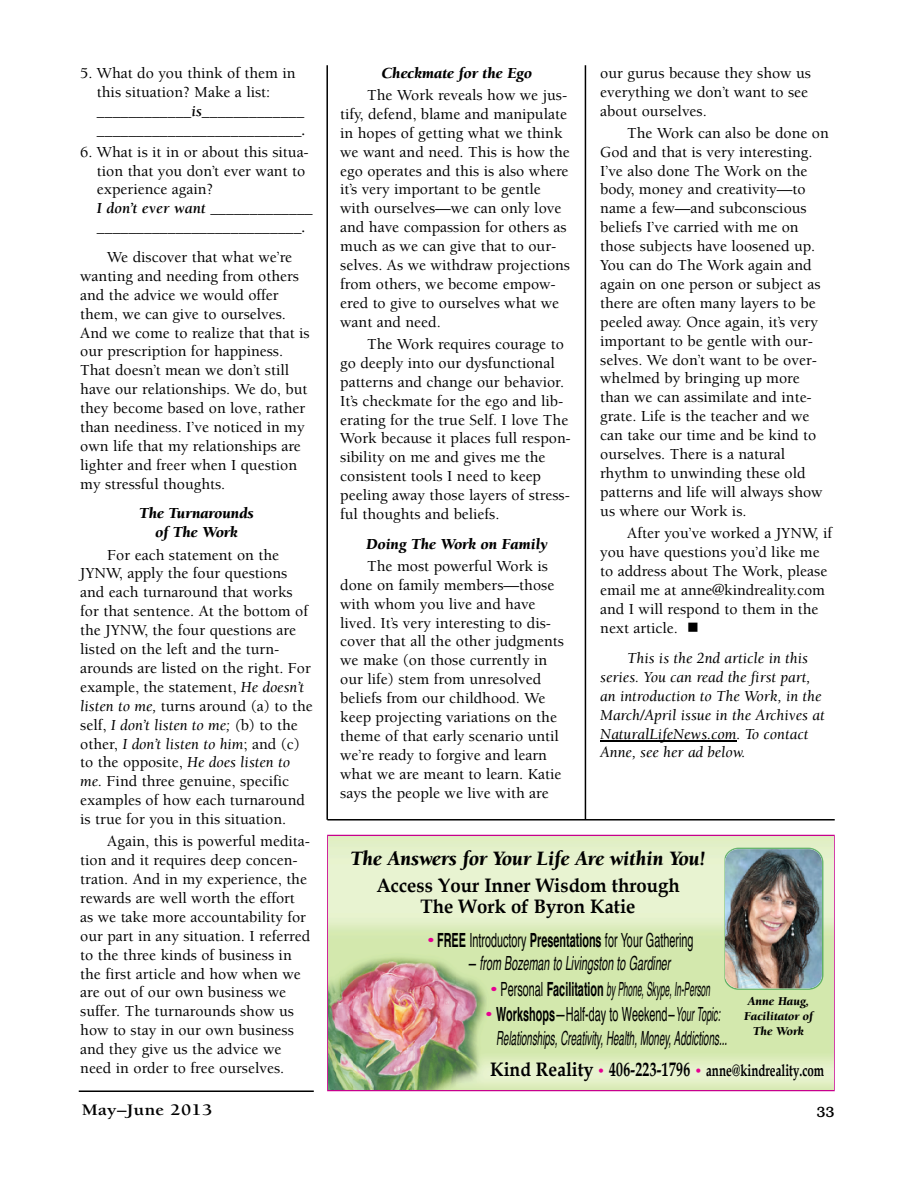
<style>
.page{position:relative;width:918px;height:1188px;background:#fff}
.page>*{position:absolute;margin:0;border:0;box-sizing:border-box;transform-origin:0 0}
.t1{font:italic 900 21px "Berkeley";color:#000;scale:.95 1}
.t2{font:italic 19.5px/23.4px "Helvetica";color:#000;text-align:center;scale:.45 1}
.t3{font:700 19.5px/20.4px "Book Antiqua";color:#000;text-align:center;scale:.95 1}
.t4{font:19.5px "Helvetica";color:#000;scale:.56 1}
.t5{font:700 19.5px "Book Antiqua";color:#000;scale:.9 1}
.t6{font:italic 19.5px "Helvetica";color:#000;scale:.42 1}
.t7{font:italic 19.5px "Helvetica";color:#000;scale:.49 1}
.t8{font:700 16.5px "Berkeley";letter-spacing:.015em;color:#000;scale:1.15 1}
.t9{font:500 15.75px/18.9px "Berkeley";color:#000}
.t10{font:italic 15.75px/18.9px "Berkeley";color:#000}
.t11{font:italic 700 15.75px/18.9px "Berkeley";color:#000}
.t12{font:italic 900 15.75px/18.9px "Berkeley";color:#000;text-align:center}
.t13{font:500 15px "Bookman";color:#000}
.t14{font:italic 900 12.45px/14.9px "Berkeley";color:#000;text-align:center}
.s1{font-weight:400;font-style:italic}
.s2{color:#e60091}
.s3{font-weight:700}
.s4{font-style:normal;color:#e60091}
.s5{font-style:normal}
.s6{font-weight:700;font-style:normal}
.s7{font-size:15px;color:#e60091}
.s8{font-size:16.5px}
</style>
<div class="page">
<hr style="left:600px;top:740px;width:137px;height:2px;background:#000">
<hr style="left:79px;top:1090px;width:235px;height:2px;background:#000">
<hr style="left:326px;top:65px;width:2px;height:755px;background:#000">
<hr style="left:585px;top:65px;width:1px;height:755px;background:#000">
<img style="left:329px;top:836px;width:504px;height:254px">
<img style="left:724px;top:848px;width:99px;height:142px">
<img style="left:725px;top:849px;width:97px;height:139px">
<hr style="left:327px;top:819px;width:508px;height:2px;background:#000">
<p class="t9" style="left:80px;top:65px;width:217px;text-align:center">5. What do you think of them in this situation? Make a list:</p>
<p class="t11" style="left:97px;top:103px;width:210px">____________is_____________ __________________________.</p>
<p class="t9" style="left:97px;top:144px;width:213px;text-indent:-17px">6. What is it in or about this situa&shy;tion that you don’t ever want to experience again?</p>
<p class="t11" style="left:97px;top:200px;width:217px">I don’t ever want _____________ __________________________.</p>
<p class="t9" style="left:80px;top:249px;width:231px;text-indent:27px">We discover that what we’re wanting and needing from others and the advice we would offer them, we can give to ourselves.<br>And we come to realize that that is our prescription for happiness.<br>That doesn’t mean we don’t still have our relationships. We do, but they become based on love, rather than neediness. I’ve noticed in my own life that my relationships are lighter and freer when I question my stressful thoughts.</p>
<p class="t12" style="left:139px;top:505px;width:116px">The Turnarounds of The Work</p>
<p class="t9" style="left:80px;top:547px;width:234px;text-indent:27px">For each statement on the<br>JYNW, apply the four questions and each turnaround that works for that sentence. At the bottom of the JYNW, the four questions are listed on the left and the turn&shy;arounds are listed on the right. For example, the statement, <span class="s1">He doesn’t listen to me,</span> turns around (a) to the self, <span class="s1">I don’t listen to me; (</span>b) to the other, <span class="s1">I don’t listen to him</span>; and (c) to the opposite, <span class="s1">He does listen to me.</span> Find three genuine, specific examples of how each turnaround is true for you in this situation.</p>
<p class="t9" style="left:80px;top:833px;width:231px;text-indent:27px">Again, this is powerful medita&shy;tion and it requires deep concen&shy;tration. And in my experience, the rewards are well worth the effort as we take more accountability for our part in any situation. I referred to the three kinds of business in the first article and how when we are out of our own business we suffer. The turnarounds show us how to stay in our own business and they give us the advice we need in order to free ourselves.</p>
<p class="t12" style="left:381px;top:65px;width:152px">Checkmate for the Ego</p>
<p class="t9" style="left:340px;top:87px;width:231px;text-indent:27px">The Work reveals how we jus&shy;tify, defend, blame and manipulate in hopes of getting what we think we want and need. This is how the ego operates and this is also where it’s very important to be gentle with ourselves—we can only love and have compassion for others as much as we can give that to our&shy;selves. As we withdraw projections from others, we become empow&shy;ered to give to ourselves what we want and need.</p>
<p class="t9" style="left:340px;top:336px;width:232px;text-indent:27px">The Work requires courage to go deeply into our dysfunctional patterns and change our behavior.<br>It’s checkmate for the ego and lib&shy;erating for the true Self. I love The<br>Work because it places full respon&shy;sibility on me and gives me the consistent tools I need to keep peeling away those layers of stress&shy;ful thoughts and beliefs.</p>
<p class="t12" style="left:366px;top:536px;width:183px">Doing The Work on Family</p>
<p class="t9" style="left:340px;top:558px;width:225px;text-indent:27px">The most powerful Work is done on family members—those with whom you live and have lived. It’s very interesting to dis&shy;cover that all the other judgments we make (on those currently in our life) stem from unresolved beliefs from our childhood. We keep projecting variations on the theme of that early scenario until we’re ready to forgive and learn what we are meant to learn. Katie says the people we live with are</p>
<p class="t9" style="left:600px;top:65px;width:212px">our gurus because they show us everything we don’t want to see about ourselves.</p>
<p class="t9" style="left:600px;top:125px;width:230px;text-indent:27px">The Work can also be done on<br>God and that is very interesting.<br>I’ve also done The Work on the body, money and creativity—to name a few—and subconscious beliefs I’ve carried with me on those subjects have loosened up.<br>You can do The Work again and again on one person or subject as there are often many layers to be peeled away. Once again, it’s very important to be gentle with our&shy;selves. We don’t want to be over&shy;whelmed by bringing up more than we can assimilate and inte&shy;grate. Life is the teacher and we can take our time and be kind to ourselves. There is a natural rhythm to unwinding these old patterns and life will always show us where our Work is.</p>
<p class="t9" style="left:600px;top:525px;width:234px;text-indent:27px">After you’ve worked a JYNW, if you have questions you’d like me to address about The Work, please email me at anne@kindreality.com and I will respond to them in the next article. ■■</p>
<p class="t10" style="left:600px;top:650px;width:226px;text-indent:27px">This is the 2nd article in this series. You can read the first part, an introduction to The Work, in the<br>March/April issue in the Archives at<br>NaturalLifeNews.com. To contact<br>Anne, see her ad below.</p>
<h1 class="t1" style="left:351px;top:850px;width:375px">The Answers for Your Life Are within You!</h1>
<p class="t3" style="left:376px;top:876px;width:321px">Access Your Inner Wisdom through<br>The Work of Byron Katie</p>
<p class="t4" style="left:427px;top:932px;width:478px"><span class="s2">•</span><span class="s3">FREE</span> Introductory <span class="s3">Presentations</span> for Your Gathering</p>
<p class="t7" style="left:467px;top:955px;width:417px">— from Bozeman to Livingston to Gardiner</p>
<p class="t6" style="left:490px;top:981px;width:526px"><span class="s4">•</span><span class="s5">Personal</span> <span class="s6">Facilitation</span> by Phone, Skype, In-Person</p>
<p class="t2" style="left:485px;top:1005px;width:540px"><span class="s4">•</span> <span class="s6">Workshops</span><span class="s5">—Half-day to Weekend—</span>Your Topic:<br>Relationships, Creativity, Health, Money, Addictions...</p>
<p class="t5" style="left:490px;top:1058px;width:373px">Kind Reality <span class="s7">•</span> 406-223-1796 <span class="s7">•</span> <span class="s8">anne@kindreality.com</span></p>
<p class="t14" style="left:744px;top:995px;width:71px">Anne Haug,<br>Facilitator of<br>The Work</p>
<p class="t8" style="left:82px;top:1103px;width:115px">May–June 2013</p>
<p class="t13" style="left:816px;top:1106px;width:20px">33</p>
</div>
